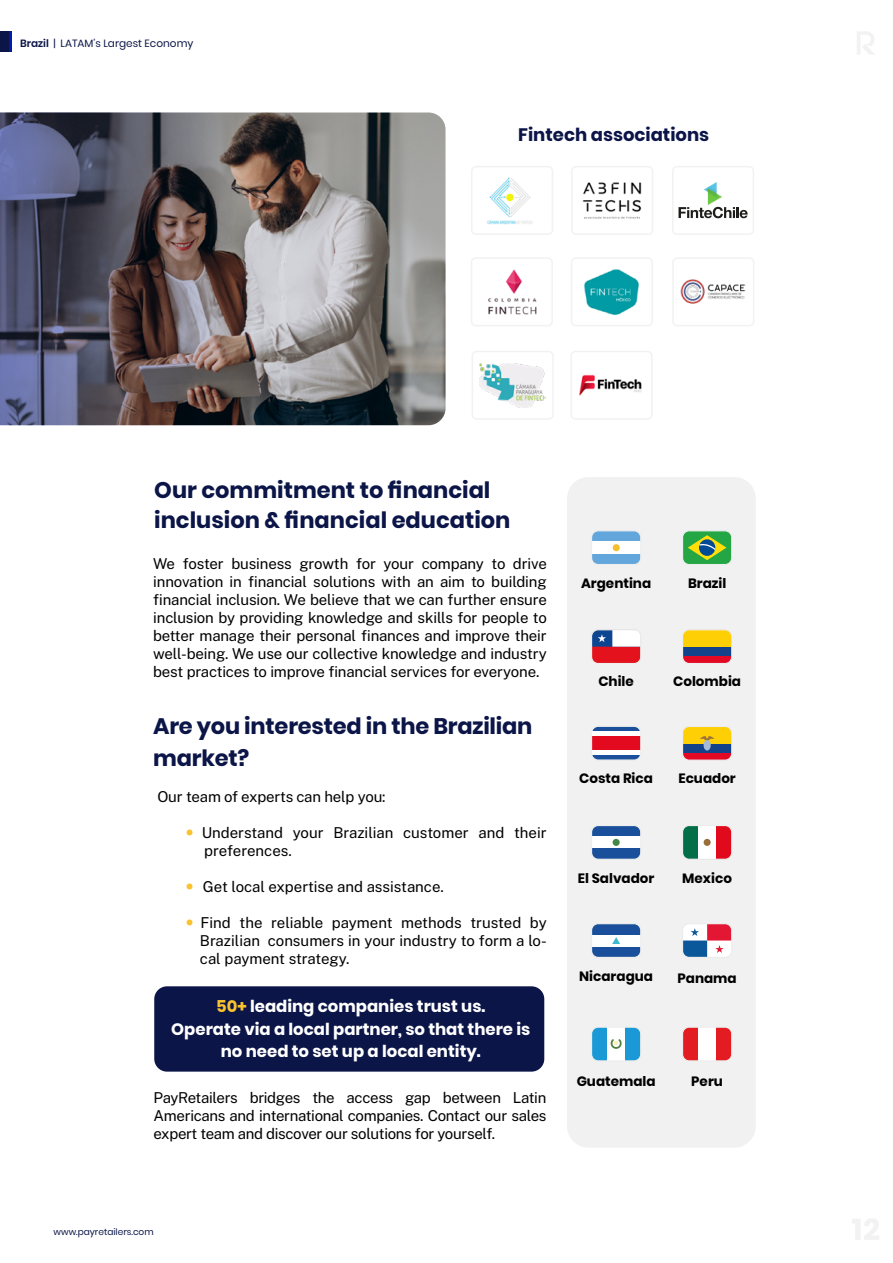
<style>
.page{position:relative;width:893px;height:1263px;background:#fff}
.page>*{position:absolute;margin:0;border:0;box-sizing:border-box;transform-origin:0 0}
.t1{font:700 22.5px/31.5px "Poppins";color:#0b1547}
.t2{font:700 18px "Poppins";color:#0b1547}
.t3{font:700 16.5px/22.5px "Poppins";color:#fff;text-align:center}
.t4{font:100 15px/18px "Public Sans";letter-spacing:-.01em;color:#000;text-align:justify}
.t5{font:700 13.5px "Poppins";color:#000}
.t6{font:10.5px "Poppins";color:#0b1547}
.t7{font:9px "Poppins";color:#0b1547}
.s1{font-weight:600}
.s2{color:#f9c32f}
</style>
<div class="page">
<svg style="left:857px;top:32px;width:17px;height:22px"></svg>
<svg style="left:8px;top:31px;width:4px;height:21px"></svg>
<div style="left:0;top:31px;width:8px;height:21px;background:#0b1547"></div>
<div style="left:567px;top:477px;width:189px;height:670px;background:#f1f1f2;border-radius:21px"></div>
<img style="left:378px;top:112px;width:68px;height:313px">
<div style="left:154px;top:986px;width:390px;height:85px;background:#0b1547;border-radius:13px"></div>
<svg style="left:592px;top:531px;width:49px;height:33px"></svg>
<svg style="left:683px;top:530px;width:49px;height:34px;background:#56ab54"></svg>
<svg style="left:591px;top:629px;width:50px;height:34px"></svg>
<svg style="left:682px;top:629px;width:50px;height:34px;background:#bc8843"></svg>
<svg style="left:592px;top:726px;width:49px;height:34px"></svg>
<svg style="left:682px;top:727px;width:50px;height:34px;background:#bc8b48"></svg>
<svg style="left:592px;top:826px;width:49px;height:34px"></svg>
<svg style="left:683px;top:826px;width:49px;height:34px"></svg>
<svg style="left:592px;top:924px;width:49px;height:33px"></svg>
<svg style="left:683px;top:924px;width:49px;height:33px"></svg>
<svg style="left:592px;top:1027px;width:49px;height:34px"></svg>
<svg style="left:683px;top:1027px;width:49px;height:34px"></svg>
<img style="left:0;top:112px;width:378px;height:313px">
<div style="left:471px;top:166px;width:82px;height:69px;border:2px solid #f2f2f2;border-radius:4px"></div>
<div style="left:672px;top:166px;width:82px;height:69px;border:2px solid #f2f2f2;border-radius:4px"></div>
<div style="left:571px;top:257px;width:82px;height:69px;border:2px solid #f2f2f2;border-radius:4px"></div>
<div style="left:472px;top:351px;width:82px;height:69px;border:2px solid #f2f2f2;border-radius:4px"></div>
<div style="left:571px;top:166px;width:82px;height:69px;border:2px solid #f2f2f2;border-radius:4px"></div>
<div style="left:471px;top:257px;width:82px;height:69px;border:2px solid #f2f2f2;border-radius:4px"></div>
<div style="left:672px;top:257px;width:82px;height:69px;border:2px solid #f2f2f2;border-radius:4px"></div>
<div style="left:570px;top:351px;width:83px;height:69px;border:2px solid #f2f2f2;border-radius:4px"></div>
<img style="left:487px;top:177px;width:46px;height:48px">
<img style="left:477px;top:257px;width:70px;height:69px">
<img style="left:582px;top:182px;width:60px;height:37px">
<img style="left:571px;top:257px;width:80px;height:69px">
<img style="left:579px;top:374px;width:63px;height:22px">
<img style="left:480px;top:363px;width:66px;height:44px">
<img style="left:680px;top:279px;width:66px;height:25px">
<img style="left:704px;top:183px;width:17px;height:21px">
<svg style="left:678px;top:207px;width:70px;height:11px"></svg>
<p class="t6" style="left:20px;top:37px;width:175px"><span class="s1">Brazil</span> | LATAM’s Largest Economy</p>
<p class="t2" style="left:518px;top:124px;width:193px">Fintech associations</p>
<h1 class="t1" style="left:154px;top:475px;width:358px;line-height:30px">Our commitment to financial inclusion &amp; financial education</h1>
<p class="t4" style="left:153px;top:554px;width:395px">We foster business growth for your company to drive innovation in financial solutions with an aim to building financial inclusion. We believe that we can further ensure inclusion by providing knowledge and skills for people to better manage their personal finances and improve their well-being. We use our collective knowledge and industry best practices to improve financial services for everyone.</p>
<h1 class="t1" style="left:153px;top:711px;width:381px">Are you interested in the Brazilian market?</h1>
<p class="t4" style="left:157px;top:787px;width:230px">Our team of experts can help you:</p>
<p class="t4" style="left:204px;top:823px;width:344px;text-indent:-17px"><span class="s2">•</span> Understand your Brazilian customer and their preferences.</p>
<p class="t4" style="left:187px;top:877px;width:258px"><span class="s2">•</span> Get local expertise and assistance.</p>
<p class="t4" style="left:200px;top:913px;width:348px;text-indent:-13px"><span class="s2">•</span> Find the reliable payment methods trusted by Brazilian consumers in your industry to form a lo&shy;cal payment strategy.</p>
<p class="t3" style="left:171px;top:995px;width:361px"><span class="s2">50+</span> leading companies trust us.<br>Operate via a local partner, so that there is no need to set up a local entity.</p>
<p class="t4" style="left:154px;top:1088px;width:394px">PayRetailers bridges the access gap between Latin Americans and international companies. Contact our sales expert team and discover our solutions for yourself.</p>
<p class="t5" style="left:581px;top:575px;width:72px">Argentina</p>
<p class="t5" style="left:688px;top:575px;width:40px">Brazil</p>
<p class="t5" style="left:598px;top:673px;width:37px">Chile</p>
<p class="t5" style="left:673px;top:673px;width:69px">Colombia</p>
<p class="t5" style="left:579px;top:770px;width:75px">Costa Rica</p>
<p class="t5" style="left:678px;top:770px;width:59px">Ecuador</p>
<p class="t5" style="left:578px;top:870px;width:78px">El Salvador</p>
<p class="t5" style="left:682px;top:870px;width:51px">Mexico</p>
<p class="t5" style="left:579px;top:968px;width:75px">Nicaragua</p>
<p class="t5" style="left:677px;top:970px;width:61px">Panama</p>
<p class="t5" style="left:577px;top:1073px;width:80px">Guatemala</p>
<p class="t5" style="left:691px;top:1073px;width:33px">Peru</p>
<p class="t7" style="left:54px;top:1226px;width:102px">www.payretailers.com</p>
</div>
